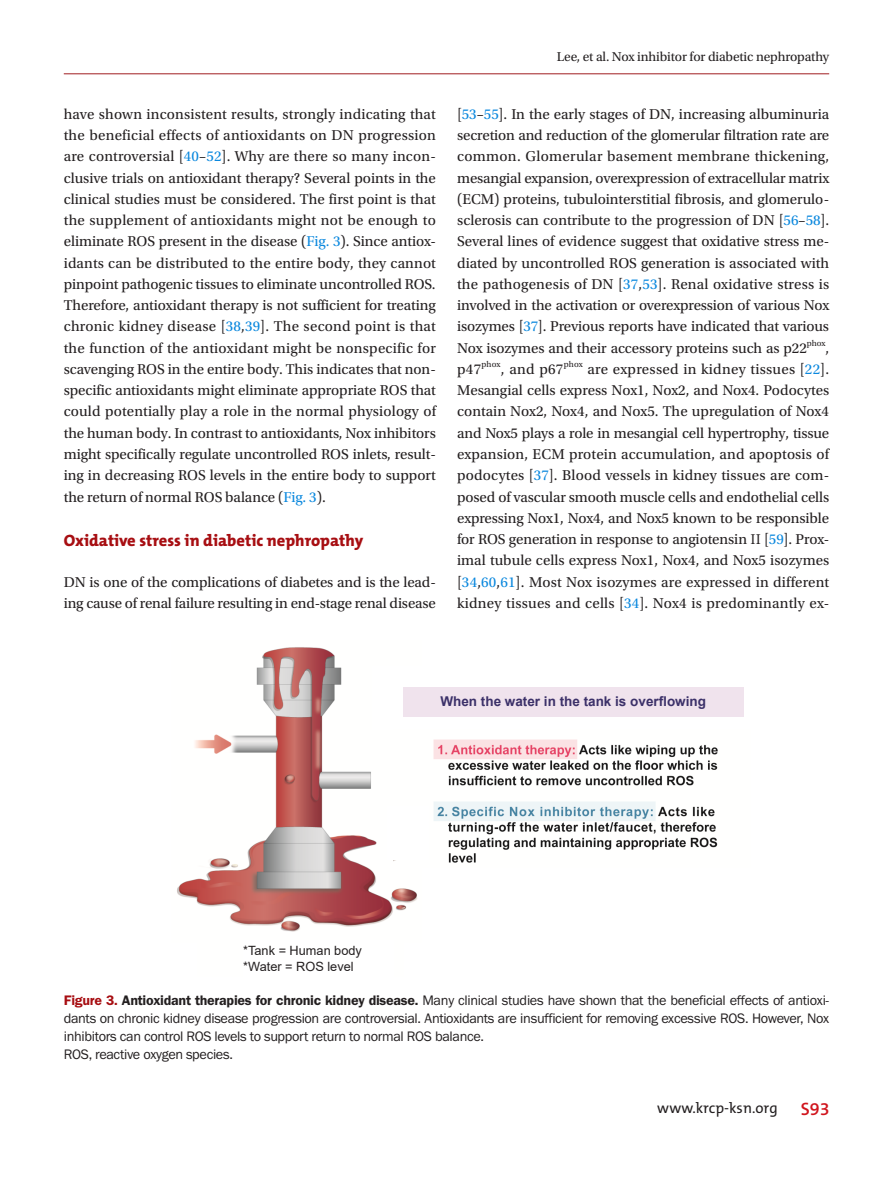
<style>
.page{position:relative;width:893px;height:1191px;background:#fff}
.page>*{position:absolute;margin:0;border:0;box-sizing:border-box;transform-origin:0 0}
.t1{font:600 18px "The Mix B W6";color:#d1161e}
.body-title{font:800 16.5px "The Mix B W8";color:#a70e12}
.body{font:15px/21.3px "Utopia Std";letter-spacing:-.005em;color:#231f20;text-align:justify}
.t2{font:15px "The Mix B W5 Plain";color:#231f20}
.fig-caption{font:14.25px/18px "Franklin Gothic Pro";letter-spacing:-.025em;color:#231f20;text-align:justify}
.t3{font:13.5px "Utopia Std";letter-spacing:-.01em;color:#231f20}
.picture_print{font:700 13.5px "Arial";color:#3c3169}
.picture_print-2{font:12.75px "Arial";color:#231f20}
.body-2{font:8.7px "Utopia Std";letter-spacing:.01em;color:#231f20}
.s1{color:#0b88de}
.s2{font-family:"Minion Pro"}
.s3{font-weight:600;color:#a70e12}
.s4{font-weight:600}
</style>
<div class="page">
<img style="left:177px;top:647px;width:241px;height:285px">
<div style="left:372px;top:667px;width:103px;height:63px;background:#fff"></div>
<img style="left:393px;top:730px;width:325px;height:138px">
<div style="left:387px;top:806px;width:41px;height:54px;background:#fff"></div>
<div style="left:403px;top:687px;width:340px;height:30px;background:#f0e3ed"></div>
<hr style="left:64px;top:73px;width:765px;height:1px;background:#a11d21">
<p class="body" style="left:64px;top:103px;width:374px">have shown inconsistent results, strongly indicating that the beneficial effects of antioxidants on DN progression are controversial [<span class="s1">40</span>–<span class="s1">52</span>]. Why are there so many incon&shy;clusive trials on antioxidant therapy? Several points in the clinical studies must be considered. The first point is that the supplement of antioxidants might not be enough to eliminate ROS present in the disease (<span class="s1">Fig. 3</span>). Since antiox&shy;idants can be distributed to the entire body, they cannot pinpoint pathogenic tissues to eliminate uncontrolled ROS.<br>Therefore, antioxidant therapy is not sufficient for treating chronic kidney disease [<span class="s1">38</span>,<span class="s1">39</span>]. The second point is that the function of the antioxidant might be nonspecific for scavenging ROS in the entire body. This indicates that non&shy;specific antioxidants might eliminate appropriate ROS that could potentially play a role in the normal physiology of the human body. In contrast to antioxidants, Nox inhibitors might specifically regulate uncontrolled ROS inlets, result&shy;ing in decreasing ROS levels in the entire body to support the return of normal ROS balance (<span class="s1">Fig. 3</span>).</p>
<p class="body-title" style="left:64px;top:529px;width:301px">Oxidative stress in diabetic nephropathy</p>
<p class="body" style="left:64px;top:571px;width:374px">DN is one of the complications of diabetes and is the lead&shy;ing cause of renal failure resulting in end-stage renal disease</p>
<p class="t3" style="left:557px;top:50px;width:274px">Lee, et al. Nox inhibitor for diabetic nephropathy</p>
<p class="body" style="left:457px;top:103px;width:374px">[<span class="s1">53</span>–<span class="s1">55</span>]. In the early stages of DN, increasing albuminuria secretion and reduction of the glomerular filtration rate are common. Glomerular basement membrane thickening, mesangial expansion, overexpression of extracellular matrix (ECM) proteins, tubulointerstitial fibrosis, and glomerulo&shy;sclerosis can contribute to the progression of DN [<span class="s1">56</span>–<span class="s1">58</span>].<br>Several lines of evidence suggest that oxidative stress me&shy;diated by uncontrolled ROS generation is associated with the pathogenesis of DN [<span class="s1">37</span>,<span class="s1">53</span>]. Renal oxidative stress is involved in the activation or overexpression of various Nox isozymes [<span class="s1">37</span>]. Previous reports have indicated that various Nox isozymes and their accessory proteins such as p22</p>
<p class="body-2" style="left:807px;top:338px;width:20px">phox</p>
<p class="body" style="left:825px;top:337px;width:5px">,</p>
<p class="body" style="left:457px;top:359px;width:26px">p47</p>
<p class="body-2" style="left:481px;top:359px;width:21px">phox</p>
<p class="body" style="left:501px;top:359px;width:64px">, and p67</p>
<p class="body-2" style="left:564px;top:359px;width:21px">phox</p>
<p class="body" style="left:457px;top:359px;width:374px;text-indent:130px">are expressed in kidney tissues [<span class="s1">22</span>].<br>Mesangial cells express Nox1, Nox2, and Nox4. Podocytes contain Nox2, Nox4, and Nox5. The upregulation of Nox4 and Nox5 plays a role in mesangial cell hypertrophy, tissue expansion, ECM protein accumulation, and apoptosis of podocytes [<span class="s1">37</span>]. Blood vessels in kidney tissues are com&shy;posed of vascular smooth muscle cells and endothelial cells expressing Nox1, Nox4, and Nox5 known to be responsible for ROS generation in response to angiotensin <span class="s2">II</span> [<span class="s1">59</span>]. Prox&shy;imal tubule cells express Nox1, Nox4, and Nox5 isozymes [<span class="s1">34</span>,<span class="s1">60</span>,<span class="s1">61</span>]. Most Nox isozymes are expressed in different kidney tissues and cells [<span class="s1">34</span>]. Nox4 is predominantly ex-</p>
<p class="picture_print" style="left:440px;top:692px;width:267px">When the water in the tank is overflowing</p>
<p class="picture_print-2" style="left:243px;top:942px;width:120px">*Tank = Human body</p>
<p class="picture_print-2" style="left:243px;top:957px;width:112px">*Water = ROS level</p>
<p class="fig-caption" style="left:64px;top:991px;width:767px"><span class="s3">Figure 3.</span> <span class="s4">Antioxidant therapies for chronic kidney disease.</span> Many clinical studies have shown that the beneficial effects of antioxi&shy;dants on chronic kidney disease progression are controversial. Antioxidants are insufficient for removing excessive ROS. However, Nox inhibitors can control ROS levels to support return to normal ROS balance.</p>
<p class="fig-caption" style="left:64px;top:1045px;width:171px">ROS, reactive oxygen species.</p>
<p class="t2" style="left:657px;top:1098px;width:122px">www.krcp-ksn.org</p>
<p class="t1" style="left:801px;top:1097px;width:30px">S93</p>
</div>
